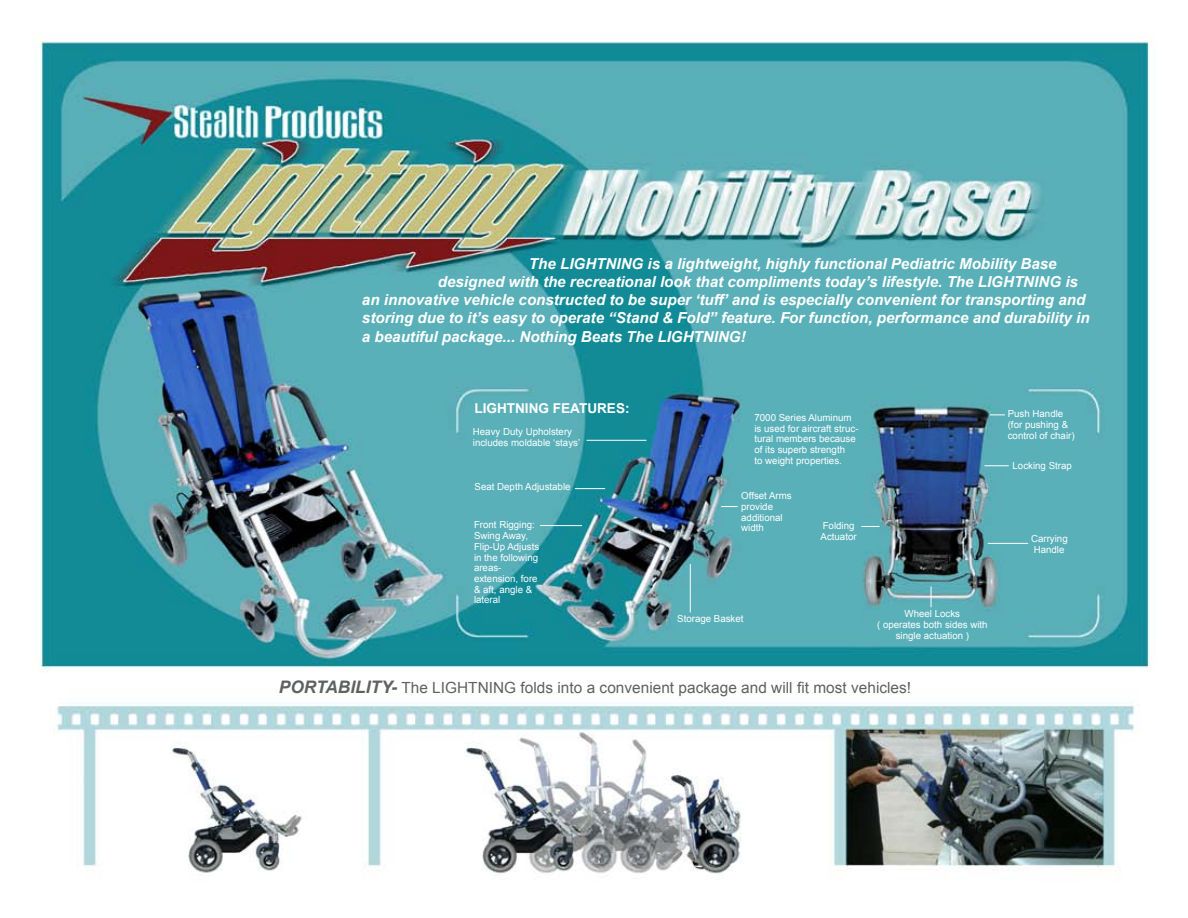
<style>
.page{position:relative;width:1188px;height:918px;background:#fff}
.page>*{position:absolute;margin:0;border:0;box-sizing:border-box;transform-origin:0 0}
.t1{font:15.3px "Arial";color:#5f6062}
.t2{font:italic 700 15.15px "Arial";color:#fff}
.t3{font:700 13.65px "Arial";color:#fff}
.t4{font:9.75px/10.6px "Arial";color:#fff}
.s1{font-weight:700;font-style:italic;font-size:17.25px}
</style>
<div class="page">
<img style="left:38px;top:34px;width:1112px;height:844px">
<svg style="left:861px;top:526px;width:18px;height:1px"></svg>
<svg style="left:931px;top:586px;width:1px;height:21px"></svg>
<hr style="left:988px;top:543px;width:40px;height:1px;background:#fff">
<svg style="left:984px;top:465px;width:25px;height:1px"></svg>
<svg style="left:990px;top:415px;width:15px;height:1px"></svg>
<hr style="left:540px;top:525px;width:42px;height:1px;background:#fff">
<hr style="left:586px;top:440px;width:60px;height:1px;background:#fff">
<hr style="left:575px;top:488px;width:30px;height:1px;background:#fff">
<hr style="left:690px;top:564px;width:1px;height:48px;background:#fff">
<svg style="left:721px;top:506px;width:17px;height:1px"></svg>
<h2 class="t2" style="left:529px;top:254px;width:529px">The LIGHTNING is a lightweight, highly functional Pediatric Mobility Base</h2>
<h2 class="t2" style="left:438px;top:272px;width:642px">designed with the recreational look that compliments today’s lifestyle. The LIGHTNING is</h2>
<h2 class="t2" style="left:362px;top:290px;width:725px">an innovative vehicle constructed to be super ‘tuff’ and is especially convenient for transporting and</h2>
<h2 class="t2" style="left:362px;top:308px;width:729px">storing due to it’s easy to operate “Stand &amp; Fold” feature. For function, performance and durability in</h2>
<h2 class="t2" style="left:362px;top:326px;width:385px">a beautiful package... Nothing Beats The LIGHTNING!</h2>
<h3 class="t3" style="left:474px;top:399px;width:157px">LIGHTNING FEATURES:</h3>
<p class="t4" style="left:473px;top:427px;width:109px">Heavy Duty Upholstery includes moldable ‘stays’</p>
<p class="t4" style="left:475px;top:482px;width:98px">Seat Depth Adjustable</p>
<p class="t4" style="left:474px;top:520px;width:67px">Front Rigging:<br>Swing Away,<br>Flip-Up Adjusts in the following areas&shy;extension, fore &amp; aft, angle &amp; lateral</p>
<p class="t4" style="left:754px;top:412px;width:106px">7000 Series Aluminum is used for aircraft struc&shy;tural members because of its superb strength<br>to weight properties.</p>
<p class="t4" style="left:741px;top:491px;width:52px">Offset Arms provide additional width</p>
<p class="t4" style="left:821px;top:520px;width:38px">Folding<br>Actuator</p>
<p class="t4" style="left:677px;top:613px;width:68px">Storage Basket</p>
<p class="t4" style="left:877px;top:609px;width:112px;text-align:center">Wheel Locks<br>( operates both sides with single actuation )</p>
<h1 class="t1" style="left:279px;top:678px;width:634px"><span class="s1">PORTABILITY-</span> The LIGHTNING folds into a convenient package and will fit most vehicles!</h1>
<p class="t4" style="left:1008px;top:409px;width:68px">Push Handle (for pushing &amp; control of chair)</p>
<p class="t4" style="left:1013px;top:460px;width:61px">Locking Strap</p>
<p class="t4" style="left:1031px;top:533px;width:38px">Carrying<br>Handle</p>
</div>
